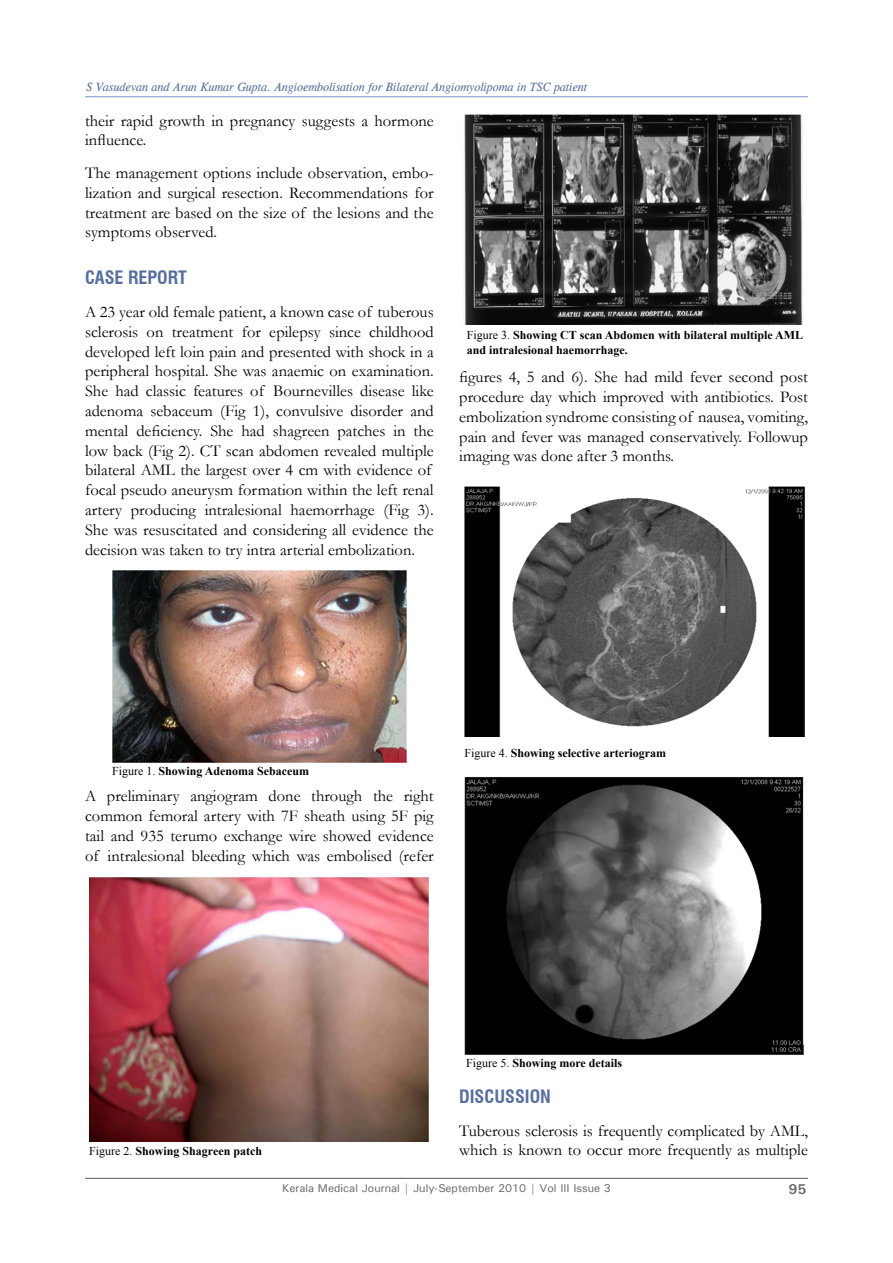
<style>
.page{position:relative;width:893px;height:1263px;background:#fff}
.page>*{position:absolute;margin:0;border:0;box-sizing:border-box;transform-origin:0 0}
.Head_1{font:700 condensed 18px "Swiss 721 BT";color:#576e9e}
.Para_1{font:16.5px/19.8px "Garamond";color:#000}
.t1{font:700 14.25px "Univers";color:#6d6e71}
.Para_1-2{font:700 12px/14.4px "Times New Roman";color:#000}
.t2{font:italic 12px "CG Times";color:#576e9e}
.t3{font:500 11.25px "Univers";color:#6d6e71}
.s1{font-weight:400}
</style>
<div class="page">
<hr style="left:85px;top:1178px;width:723px;height:1px;background:#58595b">
<hr style="left:85px;top:96px;width:723px;height:1px;background:#8d9fd1">
<img style="left:112px;top:571px;width:295px;height:192px">
<img style="left:89px;top:878px;width:340px;height:264px">
<img style="left:464px;top:115px;width:339px;height:210px">
<img style="left:465px;top:486px;width:340px;height:251px">
<img style="left:464px;top:777px;width:339px;height:278px">
<p class="t2" style="left:86px;top:80px;width:503px">S Vasudevan and Arun Kumar Gupta. Angioembolisation for Bilateral Angiomyolipoma in TSC patient</p>
<p class="Para_1" style="left:85px;top:110px;width:350px">their rapid growth in pregnancy suggests a hormone influence.</p>
<p class="Para_1" style="left:85px;top:162px;width:350px;text-align:justify">The management options include observation, embo&shy;lization and surgical resection. Recommendations for treatment are based on the size of the lesions and the symptoms observed.</p>
<p class="Head_1" style="left:85px;top:267px;width:103px">CASE REPORT</p>
<p class="Para_1" style="left:85px;top:302px;width:350px">A 23 year old female patient, a known case of tuberous sclerosis on treatment for epilepsy since childhood developed left loin pain and presented with shock in a peripheral hospital. She was anaemic on examination.<br>She had classic features of Bournevilles disease like adenoma sebaceum (Fig 1), convulsive disorder and mental deficiency. She had shagreen patches in the low back (Fig 2). CT scan abdomen revealed multiple bilateral AML the largest over 4 cm with evidence of focal pseudo aneurysm formation within the left renal artery producing intralesional haemorrhage (Fig 3).<br>She was resuscitated and considering all evidence the decision was taken to try intra arterial embolization.</p>
<p class="Para_1-2" style="left:467px;top:328px;width:338px"><span class="s1">Figure 3.</span> Showing CT scan Abdomen with bilateral multiple AML and intralesional haemorrhage.</p>
<p class="Para_1" style="left:459px;top:367px;width:350px;text-align:justify">figures 4, 5 and 6). She had mild fever second post procedure day which improved with antibiotics. Post embolization syndrome consisting of nausea, vomiting, pain and fever was managed conservatively. Followup imaging was done after 3 months.</p>
<p class="Para_1-2" style="left:112px;top:764px;width:199px"><span class="s1">Figure 1.</span> Showing Adenoma Sebaceum</p>
<p class="Para_1" style="left:85px;top:786px;width:350px;text-align:justify">A preliminary angiogram done through the right common femoral artery with 7F sheath using 5F pig tail and 935 terumo exchange wire showed evidence of intralesional bleeding which was embolised (refer</p>
<p class="Para_1-2" style="left:465px;top:746px;width:203px"><span class="s1">Figure 4.</span> Showing selective arteriogram</p>
<p class="Para_1-2" style="left:89px;top:1143px;width:174px"><span class="s1">Figure 2.</span> Showing Shagreen patch</p>
<p class="Para_1-2" style="left:466px;top:1055px;width:158px"><span class="s1">Figure 5.</span> Showing more details</p>
<p class="Head_1" style="left:459px;top:1086px;width:93px">DISCUSSION</p>
<p class="Para_1" style="left:459px;top:1120px;width:350px">Tuberous sclerosis is frequently complicated by AML, which is known to occur more frequently as multiple</p>
<p class="t3" style="left:282px;top:1181px;width:330px">Kerala Medical Journal | July-September 2010 | Vol III Issue 3</p>
<p class="t1" style="left:789px;top:1180px;width:19px">95</p>
</div>
